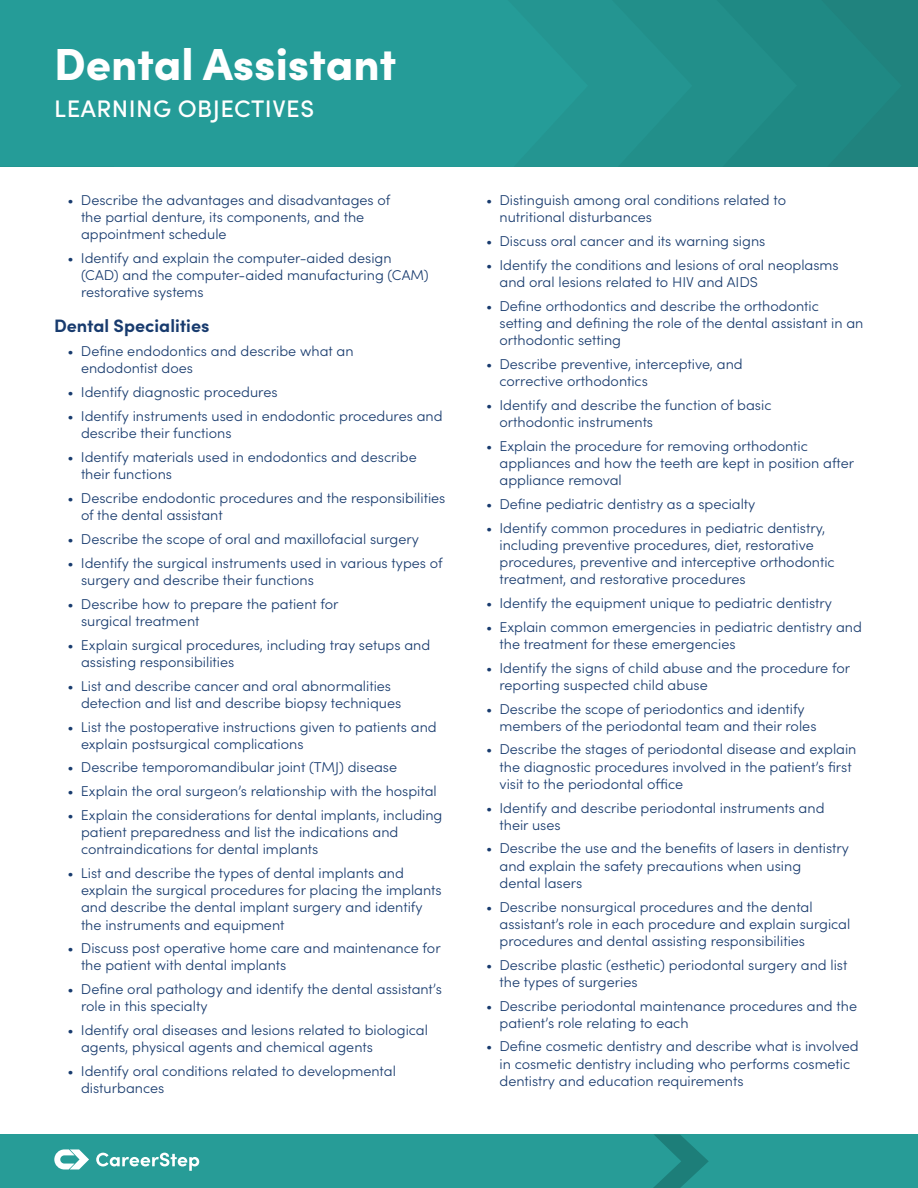
<style>
.page{position:relative;width:918px;height:1188px;background:#fff}
.page>*{position:absolute;margin:0;border:0;box-sizing:border-box;transform-origin:0 0}
.t1{font:900 45px "Sofia Pro";color:#fff}
.t2{font:500 24px "Sofia Pro";letter-spacing:.02em;color:#fff}
.Column_Header_Small{font:700 18px "Sofia Pro";color:#183b6e}
.t3{font:300 14.25px/17.1px "Sofia Pro";color:#183b6e}
</style>
<div class="page">
<div style="left:797px;top:0;width:105px;height:167px;background:#1f8984"></div>
<div style="left:692px;top:0;width:105px;height:167px;background:#228f8a"></div>
<div style="left:588px;top:0;width:104px;height:167px;background:#249591"></div>
<div style="left:0;top:0;width:588px;height:167px;background:#259c98"></div>
<div style="left:0;top:1134px;width:918px;height:54px;background:#279c97"></div>
<svg style="left:653px;top:1134px;width:56px;height:54px"></svg>
<svg style="left:54px;top:1149px;width:35px;height:20px"></svg>
<svg style="left:96px;top:1153px;width:103px;height:18px"></svg>
<h1 class="t1" style="left:54px;top:28px;width:344px">Dental Assistant</h1>
<h2 class="t2" style="left:54px;top:91px;width:261px">LEARNING OBJECTIVES</h2>
<p class="t3" style="left:81px;top:191px;width:311px;text-indent:-14px">• Describe the advantages and disadvantages of the partial denture, its components, and the appointment schedule</p>
<p class="t3" style="left:81px;top:249px;width:349px;text-indent:-14px">• Identify and explain the computer-aided design (CAD) and the computer-aided manufacturing (CAM) restorative systems</p>
<p class="Column_Header_Small" style="left:54px;top:312px;width:157px">Dental Specialities</p>
<p class="t3" style="left:81px;top:342px;width:274px;text-indent:-14px">• Define endodontics and describe what an endodontist does</p>
<p class="t3" style="left:68px;top:383px;width:212px">• Identify diagnostic procedures</p>
<p class="t3" style="left:81px;top:407px;width:363px;text-indent:-14px">• Identify instruments used in endodontic procedures and describe their functions</p>
<p class="t3" style="left:81px;top:448px;width:337px;text-indent:-14px">• Identify materials used in endodontics and describe their functions</p>
<p class="t3" style="left:81px;top:489px;width:366px;text-indent:-14px">• Describe endodontic procedures and the responsibilities of the dental assistant</p>
<p class="t3" style="left:68px;top:530px;width:353px">• Describe the scope of oral and maxillofacial surgery</p>
<p class="t3" style="left:81px;top:553px;width:363px;text-indent:-14px">• Identify the surgical instruments used in various types of surgery and describe their functions</p>
<p class="t3" style="left:81px;top:594px;width:259px;text-indent:-14px">• Describe how to prepare the patient for surgical treatment</p>
<p class="t3" style="left:81px;top:635px;width:351px;text-indent:-14px">• Explain surgical procedures, including tray setups and assisting responsibilities</p>
<p class="t3" style="left:81px;top:676px;width:322px;text-indent:-14px">• List and describe cancer and oral abnormalities detection and list and describe biopsy techniques</p>
<p class="t3" style="left:81px;top:717px;width:357px;text-indent:-14px">• List the postoperative instructions given to patients and explain postsurgical complications</p>
<p class="t3" style="left:68px;top:758px;width:331px">• Describe temporomandibular joint (TMJ) disease</p>
<p class="t3" style="left:68px;top:782px;width:371px">• Explain the oral surgeon’s relationship with the hospital</p>
<p class="t3" style="left:81px;top:806px;width:363px;text-indent:-14px">• Explain the considerations for dental implants, including patient preparedness and list the indications and contraindications for dental implants</p>
<p class="t3" style="left:81px;top:864px;width:362px;text-indent:-14px">• List and describe the types of dental implants and explain the surgical procedures for placing the implants and describe the dental implant surgery and identify the instruments and equipment</p>
<p class="t3" style="left:81px;top:939px;width:361px;text-indent:-14px">• Discuss post operative home care and maintenance for the patient with dental implants</p>
<p class="t3" style="left:81px;top:980px;width:362px;text-indent:-14px">• Define oral pathology and identify the dental assistant’s role in this specialty</p>
<p class="t3" style="left:81px;top:1021px;width:349px;text-indent:-14px">• Identify oral diseases and lesions related to biological agents, physical agents and chemical agents</p>
<p class="t3" style="left:81px;top:1062px;width:316px;text-indent:-14px">• Identify oral conditions related to developmental disturbances</p>
<p class="t3" style="left:500px;top:191px;width:288px;text-indent:-14px">• Distinguish among oral conditions related to nutritional disturbances</p>
<p class="t3" style="left:486px;top:232px;width:281px">• Discuss oral cancer and its warning signs</p>
<p class="t3" style="left:500px;top:255px;width:341px;text-indent:-14px">• Identify the conditions and lesions of oral neoplasms and oral lesions related to HIV and AIDS</p>
<p class="t3" style="left:500px;top:296px;width:365px;text-indent:-14px">• Define orthodontics and describe the orthodontic setting and defining the role of the dental assistant in an orthodontic setting</p>
<p class="t3" style="left:500px;top:354px;width:245px;text-indent:-14px">• Describe preventive, interceptive, and corrective orthodontics</p>
<p class="t3" style="left:500px;top:395px;width:274px;text-indent:-14px">• Identify and describe the function of basic orthodontic instruments</p>
<p class="t3" style="left:500px;top:436px;width:356px;text-indent:-14px">• Explain the procedure for removing orthodontic appliances and how the teeth are kept in position after appliance removal</p>
<p class="t3" style="left:486px;top:494px;width:271px">• Define pediatric dentistry as a specialty</p>
<p class="t3" style="left:500px;top:518px;width:337px;text-indent:-14px">• Identify common procedures in pediatric dentistry, including preventive procedures, diet, restorative procedures, preventive and interceptive orthodontic treatment, and restorative procedures</p>
<p class="t3" style="left:486px;top:593px;width:348px">• Identify the equipment unique to pediatric dentistry</p>
<p class="t3" style="left:500px;top:617px;width:364px;text-indent:-14px">• Explain common emergencies in pediatric dentistry and the treatment for these emergencies</p>
<p class="t3" style="left:500px;top:658px;width:352px;text-indent:-14px">• Identify the signs of child abuse and the procedure for reporting suspected child abuse</p>
<p class="t3" style="left:500px;top:699px;width:319px;text-indent:-14px">• Describe the scope of periodontics and identify members of the periodontal team and their roles</p>
<p class="t3" style="left:500px;top:740px;width:359px;text-indent:-14px">• Describe the stages of periodontal disease and explain the diagnostic procedures involved in the patient’s first visit to the periodontal office</p>
<p class="t3" style="left:500px;top:798px;width:327px;text-indent:-14px">• Identify and describe periodontal instruments and their uses</p>
<p class="t3" style="left:500px;top:839px;width:351px;text-indent:-14px">• Describe the use and the benefits of lasers in dentistry and explain the safety precautions when using<br>dental lasers</p>
<p class="t3" style="left:500px;top:897px;width:352px;text-indent:-14px">• Describe nonsurgical procedures and the dental assistant’s role in each procedure and explain surgical procedures and dental assisting responsibilities</p>
<p class="t3" style="left:500px;top:955px;width:349px;text-indent:-14px">• Describe plastic (esthetic) periodontal surgery and list the types of surgeries</p>
<p class="t3" style="left:500px;top:996px;width:359px;text-indent:-14px">• Describe periodontal maintenance procedures and the patient’s role relating to each</p>
<p class="t3" style="left:500px;top:1037px;width:361px;text-indent:-14px">• Define cosmetic dentistry and describe what is involved in cosmetic dentistry including who performs cosmetic dentistry and education requirements</p>
</div>
